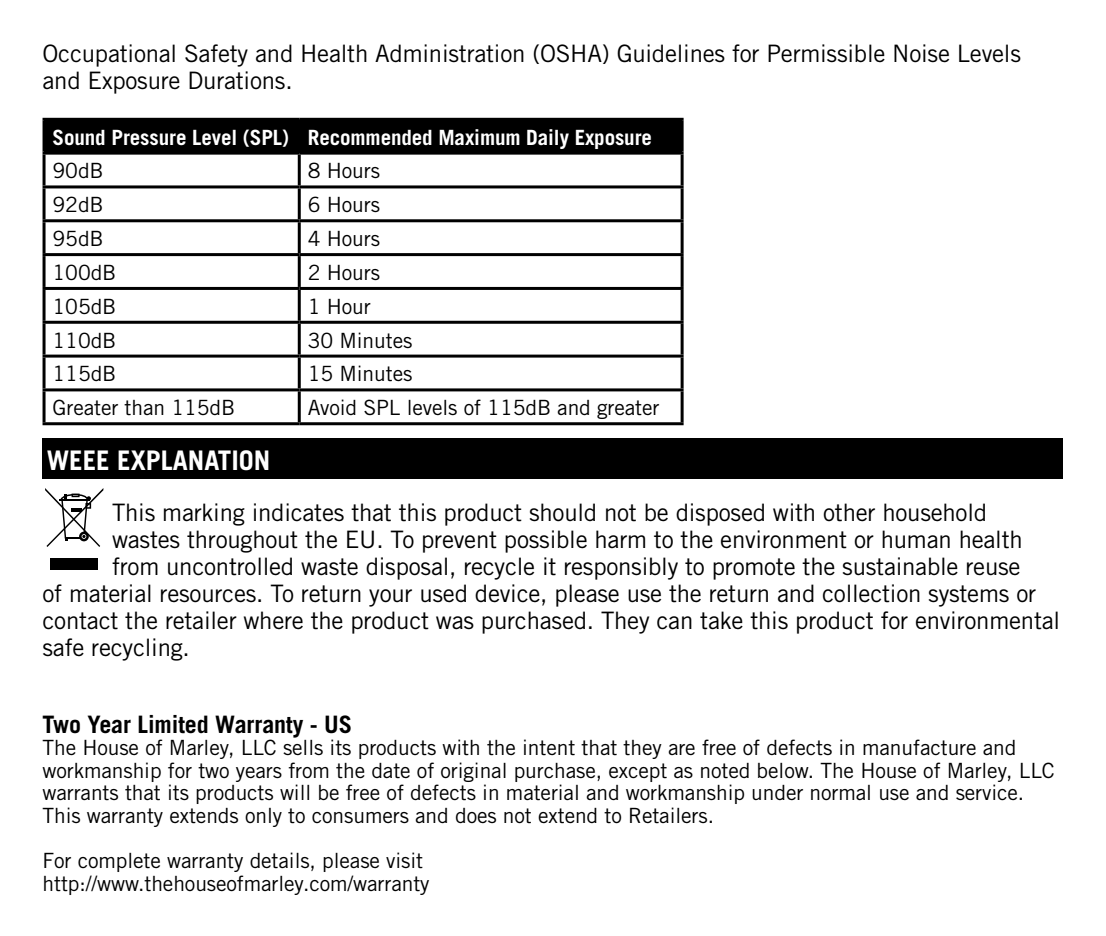
<style>
.page{position:relative;width:1106px;height:936px;background:#fff}
.page>*{position:absolute;margin:0;border:0;box-sizing:border-box;transform-origin:0 0}
.t1{font:700 27px "Trade Gothic";color:#fff}
.t2{font:24px/27px "Trade Gothic";letter-spacing:-.01em;color:#000}
.t3{font:700 24px "Trade Gothic";letter-spacing:-.005em;color:#000}
.t4{font:21px/22.5px "Trade Gothic";letter-spacing:-.005em;color:#000}
.t5{font:700 21px "Trade Gothic";letter-spacing:-.005em;color:#fff}
</style>
<div class="page">
<div style="left:46px;top:121px;width:634px;height:31px;background:#000"></div>
<hr style="left:43px;top:118px;width:256px;height:3px;background:#000">
<hr style="left:43px;top:121px;width:3px;height:31px;background:#000">
<hr style="left:299px;top:118px;width:384px;height:3px;background:#000">
<hr style="left:298px;top:121px;width:3px;height:31px;background:#000">
<hr style="left:680px;top:121px;width:3px;height:31px;background:#000">
<hr style="left:43px;top:152px;width:256px;height:3px;background:#000">
<hr style="left:43px;top:155px;width:3px;height:30px;background:#000">
<hr style="left:299px;top:152px;width:384px;height:3px;background:#000">
<hr style="left:298px;top:155px;width:3px;height:30px;background:#000">
<hr style="left:680px;top:155px;width:3px;height:30px;background:#000">
<hr style="left:43px;top:185px;width:256px;height:3px;background:#000">
<hr style="left:43px;top:188px;width:3px;height:31px;background:#000">
<hr style="left:299px;top:185px;width:384px;height:3px;background:#000">
<hr style="left:298px;top:188px;width:3px;height:31px;background:#000">
<hr style="left:680px;top:188px;width:3px;height:31px;background:#000">
<hr style="left:43px;top:219px;width:256px;height:3px;background:#000">
<hr style="left:43px;top:222px;width:3px;height:31px;background:#000">
<hr style="left:299px;top:219px;width:384px;height:3px;background:#000">
<hr style="left:298px;top:222px;width:3px;height:31px;background:#000">
<hr style="left:680px;top:222px;width:3px;height:31px;background:#000">
<hr style="left:43px;top:253px;width:256px;height:3px;background:#000">
<hr style="left:43px;top:256px;width:3px;height:31px;background:#000">
<hr style="left:299px;top:253px;width:384px;height:3px;background:#000">
<hr style="left:298px;top:256px;width:3px;height:31px;background:#000">
<hr style="left:680px;top:256px;width:3px;height:31px;background:#000">
<hr style="left:43px;top:287px;width:256px;height:3px;background:#000">
<hr style="left:43px;top:290px;width:3px;height:31px;background:#000">
<hr style="left:299px;top:287px;width:384px;height:3px;background:#000">
<hr style="left:298px;top:290px;width:3px;height:31px;background:#000">
<hr style="left:680px;top:290px;width:3px;height:31px;background:#000">
<hr style="left:43px;top:321px;width:256px;height:3px;background:#000">
<hr style="left:43px;top:324px;width:3px;height:30px;background:#000">
<hr style="left:299px;top:321px;width:384px;height:3px;background:#000">
<hr style="left:298px;top:324px;width:3px;height:30px;background:#000">
<hr style="left:680px;top:324px;width:3px;height:30px;background:#000">
<hr style="left:43px;top:354px;width:256px;height:3px;background:#000">
<hr style="left:43px;top:357px;width:3px;height:31px;background:#000">
<hr style="left:299px;top:354px;width:384px;height:3px;background:#000">
<hr style="left:298px;top:357px;width:3px;height:31px;background:#000">
<hr style="left:680px;top:357px;width:3px;height:31px;background:#000">
<hr style="left:43px;top:388px;width:256px;height:3px;background:#000">
<hr style="left:43px;top:391px;width:3px;height:31px;background:#000">
<hr style="left:299px;top:388px;width:384px;height:3px;background:#000">
<hr style="left:298px;top:391px;width:3px;height:31px;background:#000">
<hr style="left:680px;top:391px;width:3px;height:31px;background:#000">
<hr style="left:43px;top:422px;width:256px;height:3px;background:#000">
<hr style="left:299px;top:422px;width:384px;height:3px;background:#000">
<div style="left:50px;top:558px;width:48px;height:12px;background:#000"></div>
<svg style="left:45px;top:488px;width:58px;height:59px"></svg>
<div style="left:43px;top:438px;width:1020px;height:40px;background:#000"></div>
<p class="t2" style="left:43px;top:39px;width:980px">Occupational Safety and Health Administration (OSHA) Guidelines for Permissible Noise Levels and Exposure Durations.</p>
<p class="t5" style="left:53px;top:124px;width:601px">Sound Pressure Level (SPL) Recommended Maximum Daily Exposure</p>
<p class="t4" style="left:53px;top:159px;width:53px">90dB</p>
<p class="t4" style="left:308px;top:159px;width:74px">8 Hours</p>
<p class="t4" style="left:53px;top:193px;width:53px">92dB</p>
<p class="t4" style="left:308px;top:193px;width:74px">6 Hours</p>
<p class="t4" style="left:53px;top:227px;width:53px">95dB</p>
<p class="t4" style="left:308px;top:227px;width:74px">4 Hours</p>
<p class="t4" style="left:53px;top:261px;width:65px">100dB</p>
<p class="t4" style="left:308px;top:261px;width:74px">2 Hours</p>
<p class="t4" style="left:53px;top:295px;width:65px">105dB</p>
<p class="t4" style="left:308px;top:295px;width:65px">1 Hour</p>
<p class="t4" style="left:53px;top:328px;width:65px">110dB</p>
<p class="t4" style="left:308px;top:328px;width:106px">30 Minutes</p>
<p class="t4" style="left:53px;top:362px;width:65px">115dB</p>
<p class="t4" style="left:308px;top:362px;width:106px">15 Minutes</p>
<p class="t4" style="left:53px;top:396px;width:184px">Greater than 115dB</p>
<p class="t4" style="left:308px;top:396px;width:353px">Avoid SPL levels of 115dB and greater</p>
<p class="t1" style="left:47px;top:443px;width:225px">WEEE EXPLANATION</p>
<p class="t2" style="left:112px;top:499px;width:876px">This marking indicates that this product should not be disposed with other household</p>
<p class="t2" style="left:112px;top:526px;width:912px">wastes throughout the EU. To prevent possible harm to the environment or human health</p>
<p class="t2" style="left:112px;top:553px;width:910px">from uncontrolled waste disposal, recycle it responsibly to promote the sustainable reuse</p>
<p class="t2" style="left:43px;top:580px;width:995px">of material resources. To return your used device, please use the return and collection systems or</p>
<p class="t2" style="left:43px;top:607px;width:1019px">contact the retailer where the product was purchased. They can take this product for environmental</p>
<p class="t2" style="left:43px;top:634px;width:149px">safe recycling.</p>
<p class="t3" style="left:43px;top:709px;width:311px">Two Year Limited Warranty - US</p>
<p class="t4" style="left:43px;top:736px;width:1013px">The House of Marley, LLC sells its products with the intent that they are free of defects in manufacture and workmanship for two years from the date of original purchase, except as noted below. The House of Marley, LLC warrants that its products will be free of defects in material and workmanship under normal use and service.<br>This warranty extends only to consumers and does not extend to Retailers.</p>
<p class="t4" style="left:43px;top:848px;width:388px">For complete warranty details, please visit http://www.thehouseofmarley.com/warranty</p>
</div>
